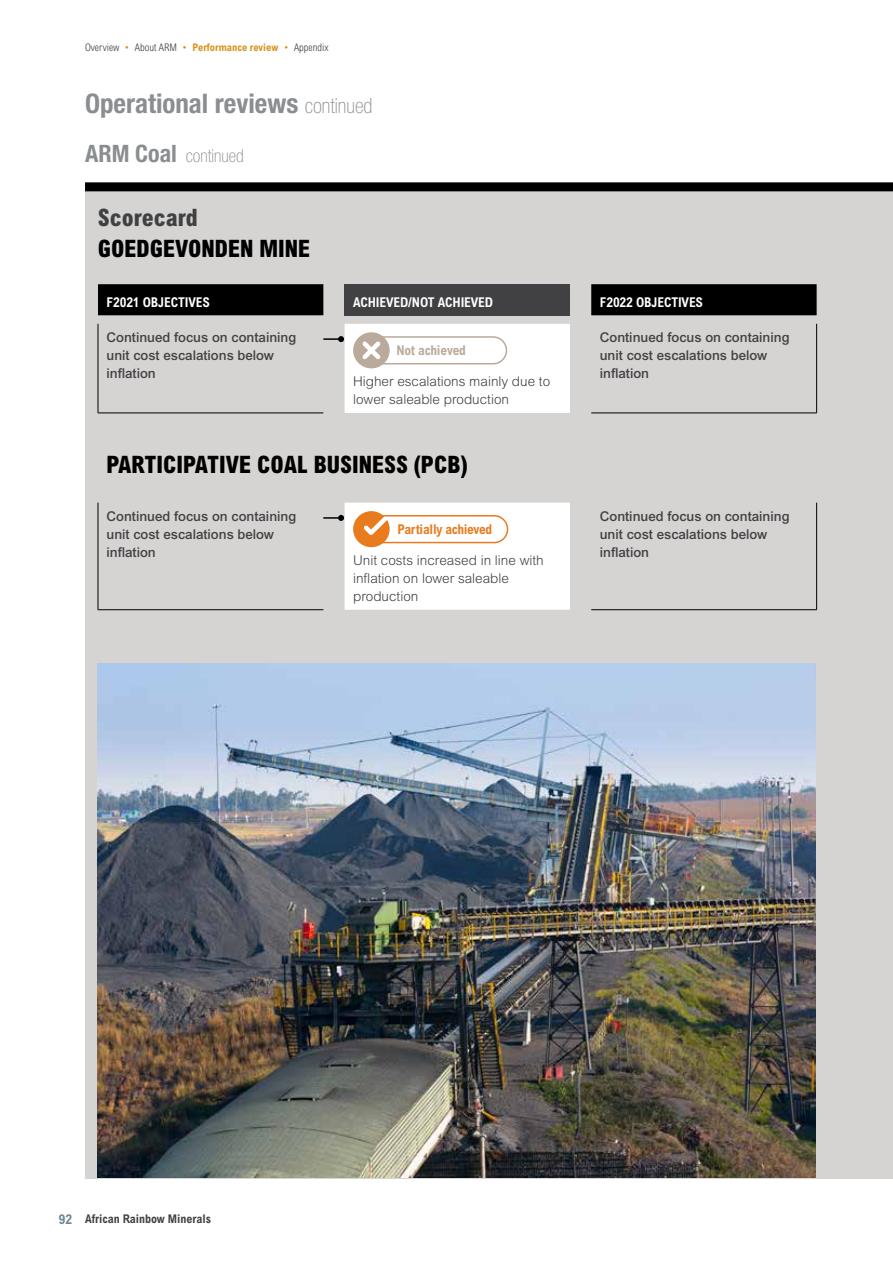
<style>
.page{position:relative;width:893px;height:1263px;background:#fff}
.page>*{position:absolute;margin:0;border:0;box-sizing:border-box;transform-origin:0 0}
.t1{font:700 condensed 27px "Helvetica Neue LT Std";color:#8b8e90}
.t2{font:800 condensed 24px "Arial MT Std";color:#000}
.t3{font:800 condensed 24px "Arial MT Std";color:#414042}
.t4{font:100 condensed 18px "Helvetica Neue LT Std";color:#8b8e90}
.t5{font:500 13.5px/18px "Arial MT Std";color:#414042}
.t6{font:300 13.5px/18px "Arial MT Std";color:#414042}
.t7{font:700 condensed 13.5px "Arial MT Std";letter-spacing:-.01em;color:#fff}
.t8{font:700 condensed 13.5px "Arial MT Std";letter-spacing:-.02em;color:#e87b1e}
.t9{font:700 condensed 13.5px "Arial MT Std";letter-spacing:-.01em;color:#baaa9b}
.t10{font:700 condensed 12px "Arial MT Std";color:#414042}
.t11{font:300 condensed 10.5px "Arial MT Std";color:#414042}
.s1{color:#d89016}
.s2{font-weight:700;color:#d89016}
.s3{font-weight:100;font-size:21px}
.s4{font-weight:700;font-size:24px}
.s5{font-size:13.5px;color:#6d8792}
</style>
<div class="page">
<div style="left:85px;top:189px;width:808px;height:990px;background:#d5d4d3"></div>
<svg style="left:98px;top:284px;width:719px;height:31px;background:#131313"></svg>
<div style="left:345px;top:284px;width:225px;height:31px;background:#414042"></div>
<svg style="left:345px;top:324px;width:225px;height:286px;fill:#fff"></svg>
<hr style="left:98px;top:324px;width:1px;height:89px;background:#000">
<hr style="left:98px;top:413px;width:225px;height:1px;background:#000">
<hr style="left:98px;top:503px;width:1px;height:106px;background:#000">
<hr style="left:98px;top:609px;width:225px;height:1px;background:#000">
<hr style="left:816px;top:324px;width:1px;height:89px;background:#000">
<hr style="left:591px;top:413px;width:226px;height:1px;background:#000">
<hr style="left:816px;top:503px;width:1px;height:106px;background:#000">
<hr style="left:591px;top:609px;width:226px;height:1px;background:#000">
<svg style="left:323px;top:336px;width:21px;height:6px"></svg>
<svg style="left:353px;top:332px;width:155px;height:36px;background:#efece8"></svg>
<svg style="left:323px;top:515px;width:21px;height:6px"></svg>
<svg style="left:353px;top:511px;width:156px;height:36px;background:#f9e0cb"></svg>
<div style="left:85px;top:182px;width:808px;height:9px;background:#000"></div>
<img style="left:98px;top:663px;width:717px;height:515px">
<p class="t11" style="left:85px;top:41px;width:245px">Overview <span class="s1">•</span> About ARM <span class="s1">•</span> <span class="s2">Performance review</span> <span class="s1">•</span> Appendix</p>
<h1 class="t1" style="left:85px;top:87px;width:289px">Operational reviews <span class="s3">continued</span></h1>
<h3 class="t4" style="left:85px;top:146px;width:160px"><span class="s4">ARM Coal</span> continued</h3>
<h2 class="t3" style="left:98px;top:203px;width:101px">Scorecard</h2>
<h2 class="t2" style="left:98px;top:234px;width:214px">GOEDGEVONDEN MINE</h2>
<p class="t7" style="left:106px;top:294px;width:105px">F2021 OBJECTIVES</p>
<p class="t7" style="left:353px;top:294px;width:142px">ACHIEVED/NOT ACHIEVED</p>
<p class="t7" style="left:600px;top:294px;width:105px">F2022 OBJECTIVES</p>
<p class="t5" style="left:107px;top:328px;width:191px">Continued focus on containing unit cost escalations below inflation</p>
<p class="t5" style="left:600px;top:328px;width:191px">Continued focus on containing unit cost escalations below inflation</p>
<p class="t9" style="left:396px;top:343px;width:71px">Not achieved</p>
<p class="t6" style="left:353px;top:373px;width:199px">Higher escalations mainly due to lower saleable production</p>
<h2 class="t2" style="left:106px;top:450px;width:363px">PARTICIPATIVE COAL BUSINESS (PCB)</h2>
<p class="t5" style="left:106px;top:507px;width:191px">Continued focus on containing unit cost escalations below inflation</p>
<p class="t8" style="left:398px;top:521px;width:96px">Partially achieved</p>
<p class="t6" style="left:353px;top:551px;width:192px">Unit costs increased in line with inflation on lower saleable production</p>
<p class="t5" style="left:600px;top:507px;width:191px">Continued focus on containing unit cost escalations below inflation</p>
<p class="t10" style="left:59px;top:1212px;width:154px"><span class="s5">92</span> African Rainbow Minerals</p>
</div>
